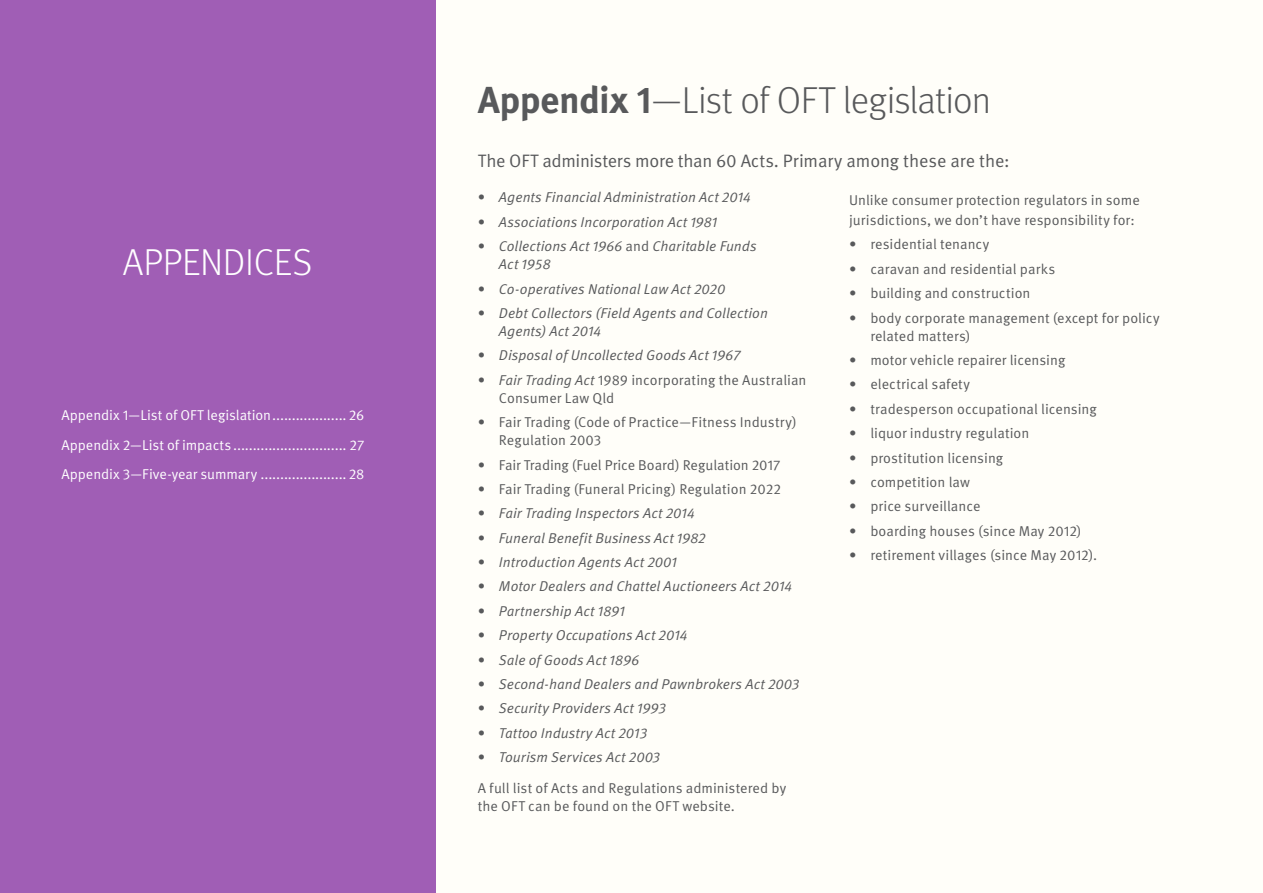
<style>
.page{position:relative;width:1263px;height:893px;background:#fffef9}
.page>*{position:absolute;margin:0;border:0;box-sizing:border-box;transform-origin:0 0}
.t1{font:300 37.5px "Meta Pro";letter-spacing:-.02em;color:#58595b}
.t2{font:300 37.5px "Meta Pro";letter-spacing:-.005em;color:#fff}
.t3{font:18px "Meta Pro Norm";letter-spacing:-.01em;color:#58595b}
.t4{font:14.25px/18px "Meta Pro Norm";letter-spacing:.005em;color:#58595b}
.t5{font:14.25px/18px "Meta Pro Norm Ita";letter-spacing:.005em;color:#58595b}
.t6{font:14.25px/29.8px "Meta Pro Norm";letter-spacing:-.005em;color:#fff;text-align:justify}
.s1{font-weight:700}
.s2{font-family:"Meta Pro Norm"}
.s3{font-family:"Meta Pro Norm Ita"}
</style>
<div class="page">
<div style="left:0;top:0;width:435px;height:893px;background:#a05eb5"></div>
<h1 class="t2" style="left:123px;top:235px;width:191px">APPENDICES</h1>
<p class="t6" style="left:61px;top:399px;width:304px">Appendix 1—List of OFT legislation................... 26<br>Appendix 2—List of impacts ............................. 27<br>Appendix 3—Five‑year summary ...................... 28</p>
<h1 class="t1" style="left:478px;top:73px;width:515px"><span class="s1">Appendix 1</span>—List of OFT legislation</h1>
<p class="t3" style="left:478px;top:148px;width:533px">The OFT administers more than 60 Acts. Primary among these are the:</p>
<p class="t5" style="left:478px;top:188px;width:275px"><span class="s2">•</span> Agents Financial Administration Act 2014</p>
<p class="t5" style="left:478px;top:212px;width:241px"><span class="s2">•</span> Associations Incorporation Act 1981</p>
<p class="t5" style="left:499px;top:236px;width:259px;text-indent:-21px"><span class="s2">•</span> Collections Act 1966 <span class="s2">and</span> Charitable Funds<br>Act 1958</p>
<p class="t5" style="left:478px;top:279px;width:249px"><span class="s2">•</span> Co‑operatives National Law Act 2020</p>
<p class="t5" style="left:499px;top:303px;width:270px;text-indent:-21px"><span class="s2">•</span> Debt Collectors (Field Agents and Collection<br>Agents) Act 2014</p>
<p class="t5" style="left:478px;top:346px;width:264px"><span class="s2">•</span> Disposal of Uncollected Goods Act 1967</p>
<p class="t4" style="left:499px;top:370px;width:309px;text-indent:-21px">• <span class="s3">Fair Trading Act</span> 1989 incorporating the Australian<br>Consumer Law Qld</p>
<p class="t4" style="left:499px;top:412px;width:299px;text-indent:-21px">• Fair Trading (Code of Practice—Fitness Industry)<br>Regulation 2003</p>
<p class="t4" style="left:478px;top:455px;width:304px">• Fair Trading (Fuel Price Board) Regulation 2017</p>
<p class="t4" style="left:478px;top:479px;width:305px">• Fair Trading (Funeral Pricing) Regulation 2022</p>
<p class="t5" style="left:478px;top:503px;width:218px"><span class="s2">•</span> Fair Trading Inspectors Act 2014</p>
<p class="t5" style="left:478px;top:528px;width:230px"><span class="s2">•</span> Funeral Benefit Business Act 1982</p>
<p class="t5" style="left:478px;top:552px;width:201px"><span class="s2">•</span> Introduction Agents Act 2001</p>
<p class="t5" style="left:478px;top:577px;width:316px"><span class="s2">•</span> Motor Dealers and Chattel Auctioneers Act 2014</p>
<p class="t5" style="left:478px;top:601px;width:149px"><span class="s2">•</span> Partnership Act 1891</p>
<p class="t5" style="left:478px;top:625px;width:211px"><span class="s2">•</span> Property Occupations Act 2014</p>
<p class="t5" style="left:478px;top:650px;width:163px"><span class="s2">•</span> Sale of Goods Act 1896</p>
<p class="t5" style="left:478px;top:674px;width:323px"><span class="s2">•</span> Second‑hand Dealers and Pawnbrokers Act 2003</p>
<p class="t5" style="left:478px;top:698px;width:190px"><span class="s2">•</span> Security Providers Act 1993</p>
<p class="t5" style="left:478px;top:723px;width:171px"><span class="s2">•</span> Tattoo Industry Act 2013</p>
<p class="t5" style="left:478px;top:747px;width:184px"><span class="s2">•</span> Tourism Services Act 2003</p>
<p class="t4" style="left:478px;top:778px;width:310px">A full list of Acts and Regulations administered by the OFT can be found on the OFT website.</p>
<p class="t4" style="left:849px;top:189px;width:292px;line-height:20.2px">Unlike consumer protection regulators in some jurisdictions, we don’t have responsibility for:</p>
<p class="t4" style="left:849px;top:235px;width:142px">• residential tenancy</p>
<p class="t4" style="left:849px;top:259px;width:208px">• caravan and residential parks</p>
<p class="t4" style="left:849px;top:283px;width:183px">• building and construction</p>
<p class="t4" style="left:870px;top:308px;width:291px;text-indent:-21px">• body corporate management (except for policy related matters)</p>
<p class="t4" style="left:849px;top:350px;width:218px">• motor vehicle repairer licensing</p>
<p class="t4" style="left:849px;top:374px;width:123px">• electrical safety</p>
<p class="t4" style="left:849px;top:399px;width:249px">• tradesperson occupational licensing</p>
<p class="t4" style="left:849px;top:423px;width:182px">• liquor industry regulation</p>
<p class="t4" style="left:849px;top:448px;width:156px">• prostitution licensing</p>
<p class="t4" style="left:849px;top:472px;width:123px">• competition law</p>
<p class="t4" style="left:849px;top:496px;width:133px">• price surveillance</p>
<p class="t4" style="left:849px;top:521px;width:234px">• boarding houses (since May 2012)</p>
<p class="t4" style="left:849px;top:545px;width:250px">• retirement villages (since May 2012).</p>
</div>
